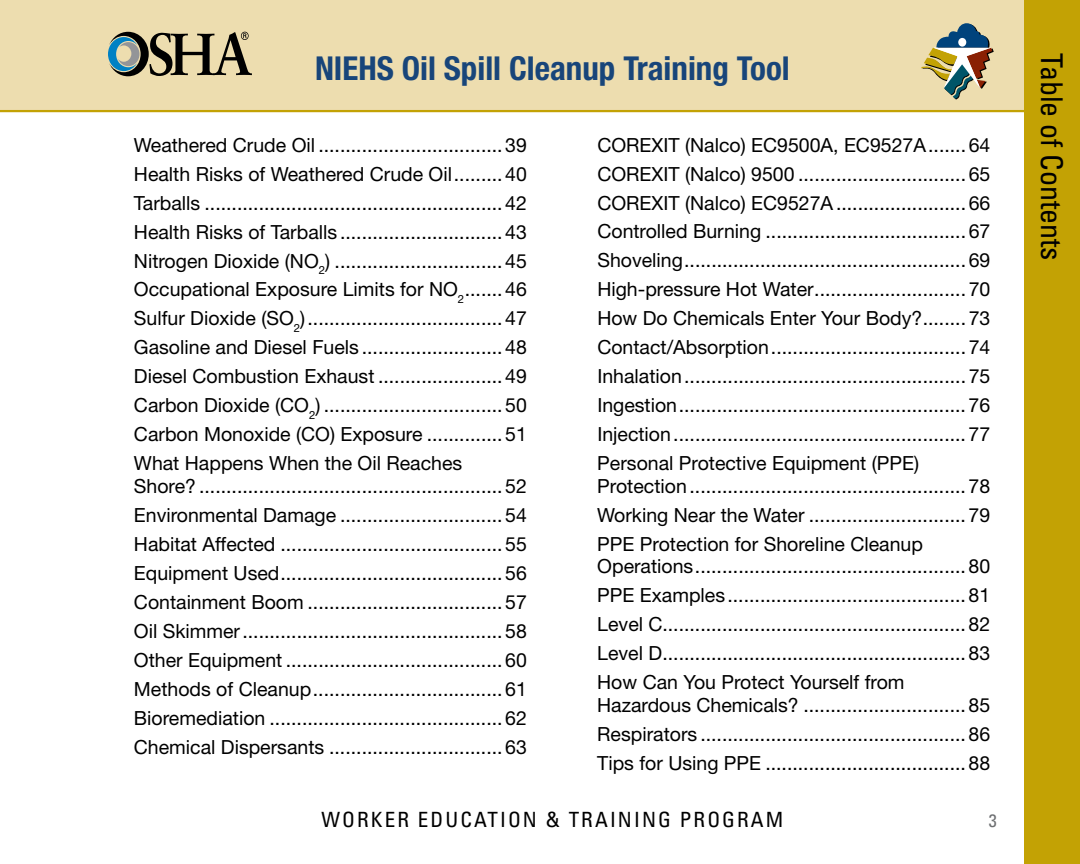
<style>
.page{position:relative;width:1080px;height:864px;background:#fff}
.page>*{position:absolute;margin:0;border:0;box-sizing:border-box;transform-origin:0 0}
.t1{font:700 condensed 33px "Helvetica Neue";color:#18457a}
.t2{font:condensed 30px "Univers";color:#000}
.t3{font:condensed 21px "Univers";letter-spacing:.1em;color:#000}
.t4{font:19.5px/29.1px "Helvetica Neue";color:#000;text-align:justify}
.t5{font:condensed 18px "Univers";color:#6d6f71}
</style>
<div class="page">
<div style="left:0;top:0;width:1080px;height:112px;background:#edddaf"></div>
<hr style="left:0;top:110px;width:1080px;height:2px;background:#c3a204">
<svg style="left:921px;top:23px;width:73px;height:77px"></svg>
<svg style="left:108px;top:32px;width:144px;height:44px"></svg>
<div style="left:1026px;top:0;width:54px;height:864px;background:#c3a204"></div>
<h1 class="t1" style="left:315px;top:48px;width:476px">NIEHS Oil Spill Cleanup Training Tool</h1>
<p class="t4" style="left:134px;top:130px;width:395px">Weathered Crude Oil ..................................39<br>Health Risks of Weathered Crude Oil.........40<br>Tarballs .......................................................42<br>Health Risks of Tarballs ..............................43<br>Nitrogen Dioxide (NO<sub>2</sub>) ...............................45<br>Occupational Exposure Limits for NO<sub>2</sub>.......46<br>Sulfur Dioxide (SO<sub>2</sub>)....................................47<br>Gasoline and Diesel Fuels ..........................48<br>Diesel Combustion Exhaust .......................49<br>Carbon Dioxide (CO<sub>2</sub>) .................................50<br>Carbon Monoxide (CO) Exposure ..............51<br>What Happens When the Oil Reaches</p>
<p class="t4" style="left:134px;top:471px;width:395px">Shore? ........................................................52<br>Environmental Damage ..............................54<br>Habitat Affected .........................................55<br>Equipment Used.........................................56<br>Containment Boom ....................................57<br>Oil Skimmer................................................58<br>Other Equipment ........................................60<br>Methods of Cleanup...................................61<br>Bioremediation ...........................................62<br>Chemical Dispersants ................................63</p>
<p class="t4" style="left:597px;top:130px;width:395px">COREXIT (Nalco) EC9500A, EC9527A.......64<br>COREXIT (Nalco) 9500 ...............................65<br>COREXIT (Nalco) EC9527A........................66<br>Controlled Burning .....................................67<br>Shoveling....................................................69<br>High-pressure Hot Water............................70<br>How Do Chemicals Enter Your Body?........73<br>Contact/Absorption....................................74<br>Inhalation....................................................75<br>Ingestion.....................................................76<br>Injection......................................................77<br>Personal Protective Equipment (PPE)</p>
<p class="t4" style="left:597px;top:471px;width:395px">Protection...................................................78<br>Working Near the Water .............................79<br>PPE Protection for Shoreline Cleanup</p>
<p class="t4" style="left:597px;top:551px;width:395px">Operations..................................................80<br>PPE Examples............................................81<br>Level C........................................................82<br>Level D........................................................83<br>How Can You Protect Yourself from</p>
<p class="t4" style="left:597px;top:690px;width:395px">Hazardous Chemicals? ..............................85<br>Respirators .................................................86<br>Tips for Using PPE .....................................88</p>
<p class="t3" style="left:322px;top:806px;width:463px">WORKER EDUCATION &amp; TRAINING PROGRAM</p>
<p class="t5" style="left:989px;top:809px;width:9px">3</p>
<h2 class="t2" style="left:1071px;top:53px;width:209px;rotate:90deg">TABLE OF CONTENTS</h2>
</div>
